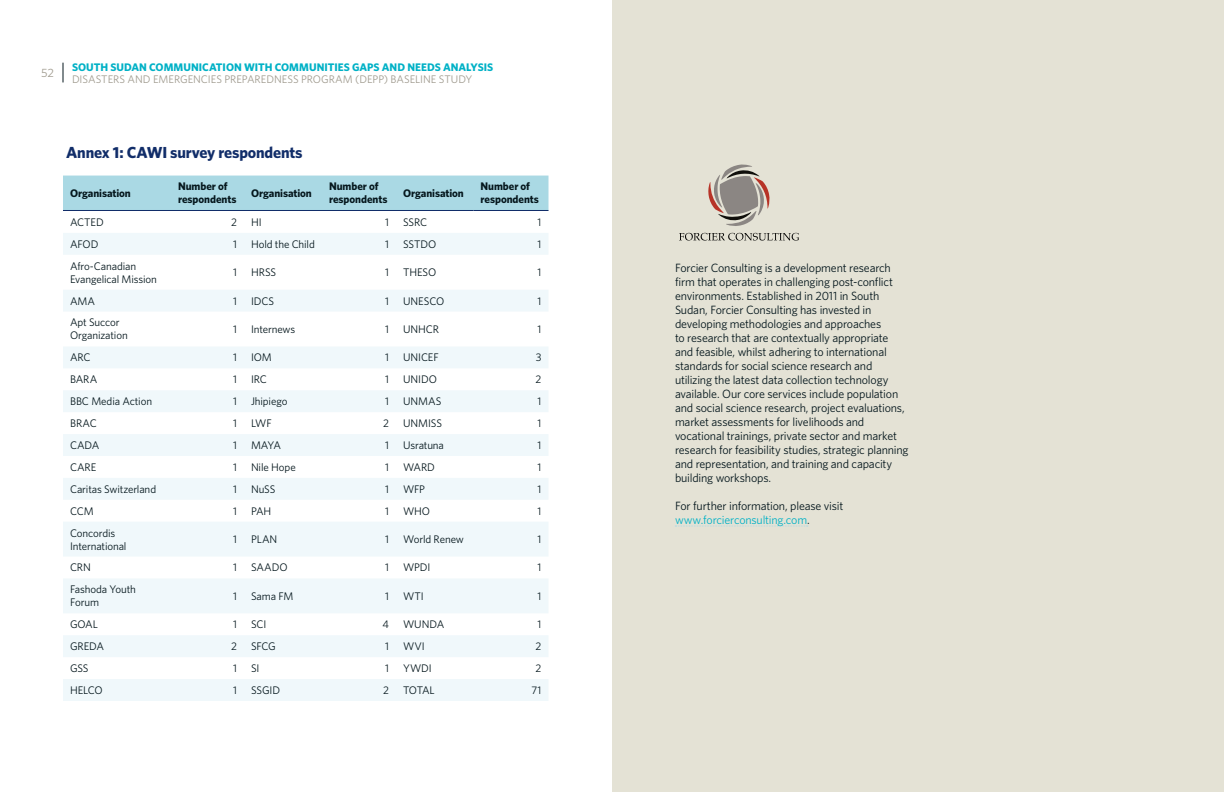
<style>
.page{position:relative;width:1224px;height:792px;background:#fff}
.page>*{position:absolute;margin:0;border:0;box-sizing:border-box;transform-origin:0 0}
.t1{font:700 16px "Whitney";letter-spacing:-.01em;color:#112d69}
.t2{font:12px/14px "Whitney";letter-spacing:-.015em;color:#05171d}
.t3{font:12px "Whitney Numeric";color:#a09b8f}
.t4{font:11px/13px "Whitney";letter-spacing:-.01em;color:#05171d}
.t5{font:700 11px/13px "Whitney";letter-spacing:-.005em;color:#05171d}
.t6{font:11px "Whitney";letter-spacing:-.005em;color:#a09b8f}
.t7{font:700 11px "Whitney";color:#00b1c6}
.s1{color:#00b1c6}
</style>
<div class="page">
<svg style="left:63px;top:63px;width:1px;height:19px"></svg>
<div style="left:612px;top:0;width:612px;height:792px;background:#e4e2d5"></div>
<svg style="left:675px;top:526px;width:133px;height:1px"></svg>
<div style="left:63px;top:176px;width:485px;height:34px;background:#aad9e4"></div>
<svg style="left:63px;top:233px;width:485px;height:468px;fill:#f0f8fb"></svg>
<hr style="left:63px;top:210px;width:108px;height:1px;background:#112d69">
<hr style="left:171px;top:210px;width:73px;height:1px;background:#112d69">
<hr style="left:244px;top:210px;width:78px;height:1px;background:#112d69">
<hr style="left:322px;top:210px;width:74px;height:1px;background:#112d69">
<hr style="left:396px;top:210px;width:78px;height:1px;background:#112d69">
<hr style="left:474px;top:210px;width:74px;height:1px;background:#112d69">
<svg style="left:708px;top:164px;width:62px;height:62px"></svg>
<img style="left:736px;top:233px;width:63px;height:8px">
<p class="t3" style="left:41px;top:67px;width:14px">52</p>
<p class="t7" style="left:72px;top:60px;width:423px">SOUTH SUDAN COMMUNICATION WITH COMMUNITIES GAPS AND NEEDS ANALYSIS</p>
<p class="t6" style="left:72px;top:72px;width:402px">DISASTERS AND EMERGENCIES PREPAREDNESS PROGRAM (DEPP) BASELINE STUDY</p>
<h1 class="t1" style="left:66px;top:142px;width:238px">Annex 1: CAWI survey respondents</h1>
<p class="t5" style="left:70px;top:186px;width:62px">Organisation</p>
<p class="t5" style="left:178px;top:180px;width:60px">Number of respondents</p>
<p class="t5" style="left:251px;top:186px;width:62px">Organisation</p>
<p class="t5" style="left:329px;top:180px;width:60px">Number of respondents</p>
<p class="t5" style="left:403px;top:186px;width:62px">Organisation</p>
<p class="t5" style="left:480px;top:180px;width:60px">Number of respondents</p>
<p class="t4" style="left:70px;top:215px;width:35px">ACTED</p>
<p class="t4" style="left:231px;top:215px;width:7px">2</p>
<p class="t4" style="left:251px;top:215px;width:12px">HI</p>
<p class="t4" style="left:385px;top:215px;width:5px">1</p>
<p class="t4" style="left:403px;top:215px;width:26px">SSRC</p>
<p class="t4" style="left:538px;top:215px;width:5px">1</p>
<p class="t4" style="left:70px;top:237px;width:30px">AFOD</p>
<p class="t4" style="left:233px;top:237px;width:5px">1</p>
<p class="t4" style="left:251px;top:237px;width:65px">Hold the Child</p>
<p class="t4" style="left:385px;top:237px;width:5px">1</p>
<p class="t4" style="left:403px;top:237px;width:35px">SSTDO</p>
<p class="t4" style="left:538px;top:237px;width:5px">1</p>
<p class="t4" style="left:70px;top:259px;width:89px">Afro-Canadian<br>Evangelical Mission</p>
<p class="t4" style="left:233px;top:266px;width:5px">1</p>
<p class="t4" style="left:251px;top:266px;width:27px">HRSS</p>
<p class="t4" style="left:385px;top:266px;width:5px">1</p>
<p class="t4" style="left:403px;top:266px;width:35px">THESO</p>
<p class="t4" style="left:538px;top:266px;width:5px">1</p>
<p class="t4" style="left:70px;top:294px;width:27px">AMA</p>
<p class="t4" style="left:233px;top:294px;width:5px">1</p>
<p class="t4" style="left:251px;top:294px;width:25px">IDCS</p>
<p class="t4" style="left:385px;top:294px;width:5px">1</p>
<p class="t4" style="left:403px;top:294px;width:43px">UNESCO</p>
<p class="t4" style="left:538px;top:294px;width:5px">1</p>
<p class="t4" style="left:70px;top:316px;width:59px">Apt Succor<br>Organization</p>
<p class="t4" style="left:233px;top:322px;width:5px">1</p>
<p class="t4" style="left:251px;top:322px;width:46px">Internews</p>
<p class="t4" style="left:385px;top:322px;width:5px">1</p>
<p class="t4" style="left:403px;top:322px;width:38px">UNHCR</p>
<p class="t4" style="left:538px;top:322px;width:5px">1</p>
<p class="t4" style="left:70px;top:351px;width:22px">ARC</p>
<p class="t4" style="left:233px;top:351px;width:5px">1</p>
<p class="t4" style="left:251px;top:351px;width:22px">IOM</p>
<p class="t4" style="left:385px;top:351px;width:5px">1</p>
<p class="t4" style="left:403px;top:351px;width:37px">UNICEF</p>
<p class="t4" style="left:536px;top:351px;width:7px">3</p>
<p class="t4" style="left:70px;top:373px;width:29px">BARA</p>
<p class="t4" style="left:233px;top:373px;width:5px">1</p>
<p class="t4" style="left:251px;top:373px;width:17px">IRC</p>
<p class="t4" style="left:385px;top:373px;width:5px">1</p>
<p class="t4" style="left:403px;top:373px;width:35px">UNIDO</p>
<p class="t4" style="left:536px;top:373px;width:7px">2</p>
<p class="t4" style="left:70px;top:395px;width:84px">BBC Media Action</p>
<p class="t4" style="left:233px;top:395px;width:5px">1</p>
<p class="t4" style="left:251px;top:395px;width:38px">Jhipiego</p>
<p class="t4" style="left:385px;top:395px;width:5px">1</p>
<p class="t4" style="left:403px;top:395px;width:40px">UNMAS</p>
<p class="t4" style="left:538px;top:395px;width:5px">1</p>
<p class="t4" style="left:70px;top:417px;width:28px">BRAC</p>
<p class="t4" style="left:233px;top:417px;width:5px">1</p>
<p class="t4" style="left:251px;top:417px;width:22px">LWF</p>
<p class="t4" style="left:383px;top:417px;width:7px">2</p>
<p class="t4" style="left:403px;top:417px;width:41px">UNMISS</p>
<p class="t4" style="left:538px;top:417px;width:5px">1</p>
<p class="t4" style="left:70px;top:438px;width:31px">CADA</p>
<p class="t4" style="left:233px;top:438px;width:5px">1</p>
<p class="t4" style="left:251px;top:438px;width:32px">MAYA</p>
<p class="t4" style="left:385px;top:438px;width:5px">1</p>
<p class="t4" style="left:403px;top:438px;width:42px">Usratuna</p>
<p class="t4" style="left:538px;top:438px;width:5px">1</p>
<p class="t4" style="left:70px;top:460px;width:28px">CARE</p>
<p class="t4" style="left:233px;top:460px;width:5px">1</p>
<p class="t4" style="left:251px;top:460px;width:46px">Nile Hope</p>
<p class="t4" style="left:385px;top:460px;width:5px">1</p>
<p class="t4" style="left:403px;top:460px;width:33px">WARD</p>
<p class="t4" style="left:538px;top:460px;width:5px">1</p>
<p class="t4" style="left:70px;top:482px;width:88px">Caritas Switzerland</p>
<p class="t4" style="left:233px;top:482px;width:5px">1</p>
<p class="t4" style="left:251px;top:482px;width:26px">NuSS</p>
<p class="t4" style="left:385px;top:482px;width:5px">1</p>
<p class="t4" style="left:403px;top:482px;width:24px">WFP</p>
<p class="t4" style="left:538px;top:482px;width:5px">1</p>
<p class="t4" style="left:70px;top:504px;width:25px">CCM</p>
<p class="t4" style="left:233px;top:504px;width:5px">1</p>
<p class="t4" style="left:251px;top:504px;width:22px">PAH</p>
<p class="t4" style="left:385px;top:504px;width:5px">1</p>
<p class="t4" style="left:403px;top:504px;width:29px">WHO</p>
<p class="t4" style="left:538px;top:504px;width:5px">1</p>
<p class="t4" style="left:70px;top:526px;width:58px">Concordis<br>International</p>
<p class="t4" style="left:233px;top:532px;width:5px">1</p>
<p class="t4" style="left:251px;top:532px;width:28px">PLAN</p>
<p class="t4" style="left:385px;top:532px;width:5px">1</p>
<p class="t4" style="left:403px;top:532px;width:62px">World Renew</p>
<p class="t4" style="left:538px;top:532px;width:5px">1</p>
<p class="t4" style="left:70px;top:561px;width:22px">CRN</p>
<p class="t4" style="left:233px;top:561px;width:5px">1</p>
<p class="t4" style="left:251px;top:561px;width:38px">SAADO</p>
<p class="t4" style="left:385px;top:561px;width:5px">1</p>
<p class="t4" style="left:403px;top:561px;width:29px">WPDI</p>
<p class="t4" style="left:538px;top:561px;width:5px">1</p>
<p class="t4" style="left:70px;top:583px;width:67px">Fashoda Youth<br>Forum</p>
<p class="t4" style="left:233px;top:589px;width:5px">1</p>
<p class="t4" style="left:251px;top:589px;width:44px">Sama FM</p>
<p class="t4" style="left:385px;top:589px;width:5px">1</p>
<p class="t4" style="left:403px;top:589px;width:22px">WTI</p>
<p class="t4" style="left:538px;top:589px;width:5px">1</p>
<p class="t4" style="left:70px;top:618px;width:29px">GOAL</p>
<p class="t4" style="left:233px;top:618px;width:5px">1</p>
<p class="t4" style="left:251px;top:618px;width:17px">SCI</p>
<p class="t4" style="left:382px;top:618px;width:8px">4</p>
<p class="t4" style="left:403px;top:618px;width:43px">WUNDA</p>
<p class="t4" style="left:538px;top:618px;width:5px">1</p>
<p class="t4" style="left:70px;top:640px;width:36px">GREDA</p>
<p class="t4" style="left:231px;top:640px;width:7px">2</p>
<p class="t4" style="left:251px;top:640px;width:26px">SFCG</p>
<p class="t4" style="left:385px;top:640px;width:5px">1</p>
<p class="t4" style="left:403px;top:640px;width:23px">WVI</p>
<p class="t4" style="left:536px;top:640px;width:7px">2</p>
<p class="t4" style="left:70px;top:661px;width:20px">GSS</p>
<p class="t4" style="left:233px;top:661px;width:5px">1</p>
<p class="t4" style="left:251px;top:661px;width:10px">SI</p>
<p class="t4" style="left:385px;top:661px;width:5px">1</p>
<p class="t4" style="left:403px;top:661px;width:30px">YWDI</p>
<p class="t4" style="left:536px;top:661px;width:7px">2</p>
<p class="t4" style="left:70px;top:683px;width:34px">HELCO</p>
<p class="t4" style="left:233px;top:683px;width:5px">1</p>
<p class="t4" style="left:251px;top:683px;width:31px">SSGID</p>
<p class="t4" style="left:383px;top:683px;width:7px">2</p>
<p class="t4" style="left:403px;top:683px;width:33px">TOTAL</p>
<p class="t4" style="left:532px;top:683px;width:11px">71</p>
<p class="t2" style="left:675px;top:261px;width:235px">Forcier Consulting is a development research firm that operates in challenging post-conflict environments. Established in 2011 in South Sudan, Forcier Consulting has invested in developing methodologies and approaches<br>to research that are contextually appropriate and feasible, whilst adhering to international standards for social science research and utilizing the latest data collection technology available. Our core services include population and social science research, project evaluations, market assessments for livelihoods and vocational trainings, private sector and market research for feasibility studies, strategic planning and representation, and training and capacity building workshops.</p>
<p class="t2" style="left:675px;top:499px;width:170px">For further information, please visit <span class="s1">www.forcierconsulting.com</span>.</p>
</div>
